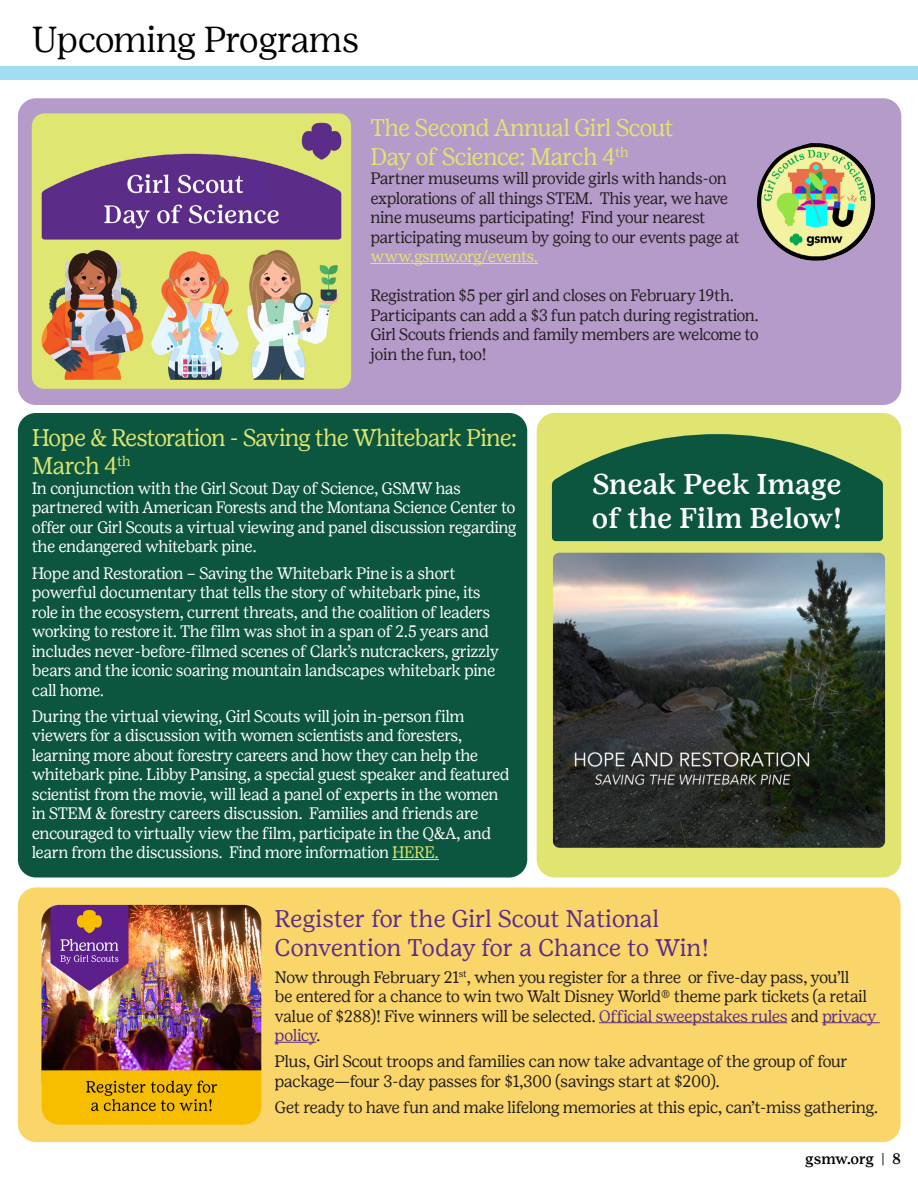
<style>
.page{position:relative;width:918px;height:1188px;background:#fff}
.page>*{position:absolute;margin:0;border:0;box-sizing:border-box;transform-origin:0 0}
.t1{font:300 36px "Girl Scout Display";color:#000}
.t2{font:500 28.5px/34.5px "Girl Scout Text";color:#fff}
.t3{font:24px/28.8px "Girl Scout Text";letter-spacing:-.045em;color:#dfe570}
.t4{font:24px/28.8px "Girl Scout Text";letter-spacing:-.02em;color:#5b2c8a}
.t5{font:16.5px/19.5px "Girl Scout Text";letter-spacing:-.03em;color:#fff}
.t6{font:16.5px/19.5px "Girl Scout Text";letter-spacing:-.035em;color:#231f20}
.t7{font:16.5px "Girl Scout Text";letter-spacing:-.05em;color:#dfe570}
.t8{font:500 15px "Girl Scout Text";letter-spacing:-.02em;color:#000}
.s1{color:#dfe570}
.s2{color:#5b2c8a}
</style>
<div class="page">
<div style="left:18px;top:413px;width:509px;height:464px;background:#0c563f;border-radius:18px"></div>
<div style="left:18px;top:888px;width:883px;height:254px;background:#f9d56a;border-radius:18px"></div>
<div style="left:18px;top:98px;width:883px;height:307px;background:#b59bc9;border-radius:18px"></div>
<div style="left:0;top:67px;width:918px;height:13px;background:#a1dcf0"></div>
<hr style="left:370px;top:263px;width:168px;height:1px;background:#dfe570">
<img style="left:757px;top:143px;width:119px;height:118px">
<hr style="left:599px;top:1022px;width:188px;height:1px;background:#5b2c8a">
<hr style="left:822px;top:1022px;width:58px;height:1px;background:#5b2c8a">
<hr style="left:275px;top:1042px;width:41px;height:1px;background:#5b2c8a">
<div style="left:537px;top:413px;width:364px;height:464px;background:#dfe570;border-radius:18px"></div>
<img style="left:32px;top:113px;width:319px;height:276px">
<hr style="left:392px;top:859px;width:47px;height:1px;background:#dfe570">
<svg style="left:552px;top:434px;width:331px;height:107px;background:#2a6a45"></svg>
<img style="left:553px;top:553px;width:332px;height:295px">
<img style="left:41px;top:905px;width:220px;height:220px">
<div style="left:243px;top:170px;width:23px;height:31px;background:#5a2c8e"></div>
<h1 class="t1" style="left:32px;top:17px;width:329px">Upcoming Programs</h1>
<h3 class="t3" style="left:370px;top:113px;width:305px">The Second Annual Girl Scout<br>Day of Science: March 4<sup>th</sup></h3>
<p class="t6" style="left:370px;top:168px;width:371px">Partner museums will provide girls with hands-on explorations of all things STEM. This year, we have nine museums participating! Find your nearest participating museum by going to our events page at</p>
<p class="t7" style="left:370px;top:247px;width:169px">www.gsmw.org/events.</p>
<p class="t6" style="left:370px;top:285px;width:390px">Registration $5 per girl and closes on February 19th.<br>Participants can add a $3 fun patch during registration.<br>Girl Scouts friends and family members are welcome to join the fun, too!</p>
<h3 class="t3" style="left:32px;top:422px;width:487px">Hope &amp; Restoration - Saving the Whitebark Pine:<br>March 4<sup>th</sup></h3>
<p class="t5" style="left:32px;top:478px;width:487px">In conjunction with the Girl Scout Day of Science, GSMW has partnered with American Forests and the Montana Science Center to offer our Girl Scouts a virtual viewing and panel discussion regarding the endangered whitebark pine.</p>
<p class="t5" style="left:32px;top:563px;width:469px">Hope and Restoration – Saving the Whitebark Pine is a short powerful documentary that tells the story of whitebark pine, its role in the ecosystem, current threats, and the coalition of leaders working to restore it. The film was shot in a span of 2.5 years and includes never-before-filmed scenes of Clark’s nutcrackers, grizzly bears and the iconic soaring mountain landscapes whitebark pine call home.</p>
<p class="t5" style="left:32px;top:706px;width:480px">During the virtual viewing, Girl Scouts will join in-person film viewers for a discussion with women scientists and foresters, learning more about forestry careers and how they can help the whitebark pine. Libby Pansing, a special guest speaker and featured scientist from the movie, will lead a panel of experts in the women in STEM &amp; forestry careers discussion. Families and friends are encouraged to virtually view the film, participate in the Q&amp;A, and learn from the discussions. Find more information <span class="s1">HERE.</span></p>
<h2 class="t2" style="left:592px;top:466px;width:252px">Sneak Peek Image of the Film Below!</h2>
<h3 class="t4" style="left:275px;top:904px;width:436px">Register for the Girl Scout National<br>Convention Today for a Chance to Win!</h3>
<p class="t6" style="left:275px;top:967px;width:604px">Now through February 21<sup>st</sup>, when you register for a three or five-day pass, you’ll<br>be entered for a chance to win two Walt Disney World® theme park tickets (a retail value of $288)! Five winners will be selected. <span class="s2">Official sweepstakes rules</span> and <span class="s2">privacy policy</span>.</p>
<p class="t6" style="left:275px;top:1051px;width:575px">Plus, Girl Scout troops and families can now take advantage of the group of four package—four 3-day passes for $1,300 (savings start at $200).</p>
<p class="t6" style="left:275px;top:1097px;width:605px">Get ready to have fun and make lifelong memories at this epic, can’t-miss gathering.</p>
<p class="t8" style="left:805px;top:1150px;width:98px">gsmw.org | 8</p>
</div>
